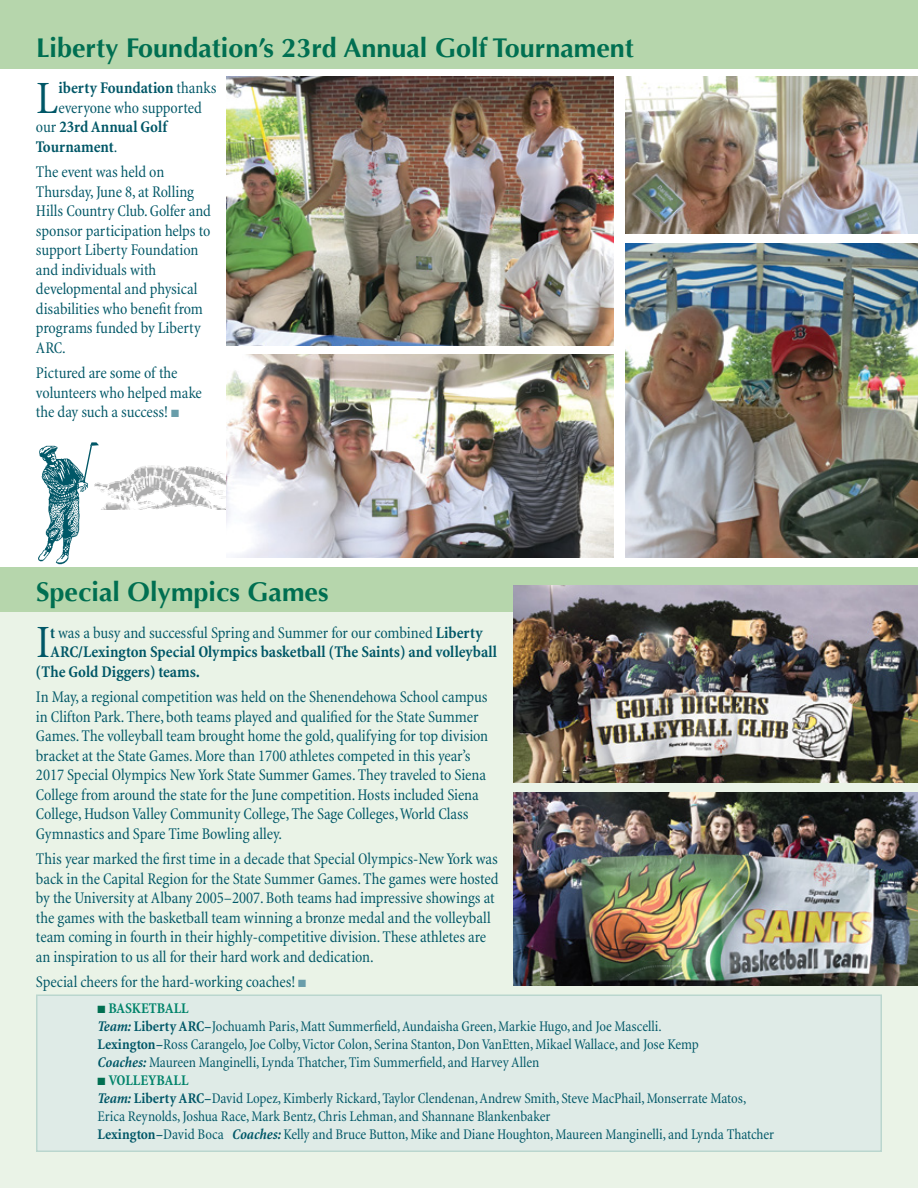
<style>
.page{position:relative;width:918px;height:1188px;background:#fff}
.page>*{position:absolute;margin:0;border:0;box-sizing:border-box;transform-origin:0 0}
.t1{font:condensed 46.95px "Minion";color:#005767}
.t2{font:700 27px "Optima";color:#006f51}
.t3{font:condensed 16.5px/19.5px "Minion";letter-spacing:-.005em;color:#005767}
.t4{font:700 condensed 16.5px "Minion";color:#005767}
.t5{font:condensed 15px/18px "Minion";letter-spacing:-.005em;color:#005767}
.s1{font-weight:400}
.s2{color:#699daa}
.s3{font-weight:700}
.s4{color:#006f51}
.s5{font-weight:700;color:#00836a}
.s6{font-weight:700;font-style:italic}
</style>
<div class="page">
<div style="left:0;top:612px;width:918px;height:576px;background:#eaf3e7"></div>
<img style="left:626px;top:77px;width:292px;height:157px">
<img style="left:626px;top:243px;width:292px;height:315px">
<img style="left:227px;top:76px;width:387px;height:270px">
<div style="left:0;top:0;width:918px;height:69px;background:#b6d6ac"></div>
<div style="left:0;top:567px;width:918px;height:45px;background:#b6d6ac"></div>
<img style="left:513px;top:792px;width:405px;height:194px">
<img style="left:513px;top:585px;width:405px;height:198px">
<div style="left:37px;top:995px;width:844px;height:156px;background:#dfebe7"></div>
<div style="left:36px;top:994px;width:846px;height:158px;border:2px solid #bad6ce"></div>
<img style="left:38px;top:445px;width:50px;height:120px">
<svg style="left:82px;top:442px;width:17px;height:42px"></svg>
<img style="left:94px;top:463px;width:133px;height:46px">
<img style="left:227px;top:355px;width:387px;height:203px">
<h2 class="t2" style="left:36px;top:33px;width:599px">Liberty Foundation’s 23rd Annual Golf Tournament</h2>
<h1 class="t1" style="left:36px;top:74px;width:24px">L</h1>
<p class="t4" style="left:59px;top:79px;width:160px">iberty Foundation <span class="s1">thanks</span></p>
<p class="t3" style="left:59px;top:98px;width:145px">everyone who supported</p>
<p class="t4" style="left:36px;top:118px;width:133px"><span class="s1">our</span> 23rd Annual Golf</p>
<p class="t4" style="left:36px;top:138px;width:83px">Tournament<span class="s1">.</span></p>
<p class="t3" style="left:36px;top:163px;width:177px">The event was held on<br>Thursday, June 8, at Rolling<br>Hills Country Club. Golfer and sponsor participation helps to support Liberty Foundation and individuals with developmental and physical disabilities who benefit from programs funded by Liberty<br>ARC.</p>
<p class="t3" style="left:36px;top:364px;width:167px">Pictured are some of the volunteers who helped make the day such a success! <span class="s2">■</span></p>
<h2 class="t2" style="left:36px;top:576px;width:294px">Special Olympics Games</h2>
<h1 class="t1" style="left:36px;top:618px;width:16px">I</h1>
<p class="t3" style="left:50px;top:623px;width:434px"><span class="s3">t</span> was a busy and successful Spring and Summer for our combined <span class="s3">Liberty</span></p>
<p class="t4" style="left:50px;top:643px;width:449px">ARC/Lexington Special Olympics basketball (The Saints) and volleyball</p>
<p class="t4" style="left:36px;top:663px;width:165px">(The Gold Diggers) teams.</p>
<p class="t3" style="left:36px;top:688px;width:454px">In May, a regional competition was held on the Shenendehowa School campus in Clifton Park. There, both teams played and qualified for the State Summer Games. The volleyball team brought home the gold, qualifying for top division bracket at the State Games. More than 1700 athletes competed in this year’s 2017 Special Olympics New York State Summer Games. They traveled to Siena College from around the state for the June competition. Hosts included Siena College, Hudson Valley Community College, The Sage Colleges, World Class Gymnastics and Spare Time Bowling alley.</p>
<p class="t3" style="left:36px;top:850px;width:464px">This year marked the first time in a decade that Special Olympics-New York was back in the Capital Region for the State Summer Games. The games were hosted by the University at Albany 2005–2007. Both teams had impressive showings at the games with the basketball team winning a bronze medal and the volleyball team coming in fourth in their highly-competitive division. These athletes are an inspiration to us all for their hard work and dedication.</p>
<p class="t3" style="left:36px;top:973px;width:272px">Special cheers for the hard-working coaches! <span class="s2">■</span></p>
<p class="t5" style="left:98px;top:1000px;width:603px"><span class="s4">■</span> <span class="s5">BASKETBALL<br></span><span class="s6">Team:</span> <span class="s3">Liberty ARC–</span>Jochuamh Paris, Matt Summerfield, Aundaisha Green, Markie Hugo, and Joe Mascelli.<br><span class="s3">Lexington–</span>Ross Carangelo, Joe Colby, Victor Colon, Serina Stanton, Don VanEtten, Mikael Wallace, and Jose Kemp <span class="s6">Coaches:</span> Maureen Manginelli, Lynda Thatcher, Tim Summerfield, and Harvey Allen</p>
<p class="t5" style="left:98px;top:1072px;width:678px"><span class="s4">■</span> <span class="s5">VOLLEYBALL<br></span><span class="s6">Team:</span> <span class="s3">Liberty ARC–</span>David Lopez, Kimberly Rickard, Taylor Clendenan, Andrew Smith, Steve MacPhail, Monserrate Matos, Erica Reynolds, Joshua Race, Mark Bentz, Chris Lehman, and Shannane Blankenbaker<br><span class="s3">Lexington–</span>David Boca <span class="s6">Coaches:</span> Kelly and Bruce Button, Mike and Diane Houghton, Maureen Manginelli, and Lynda Thatcher</p>
</div>
